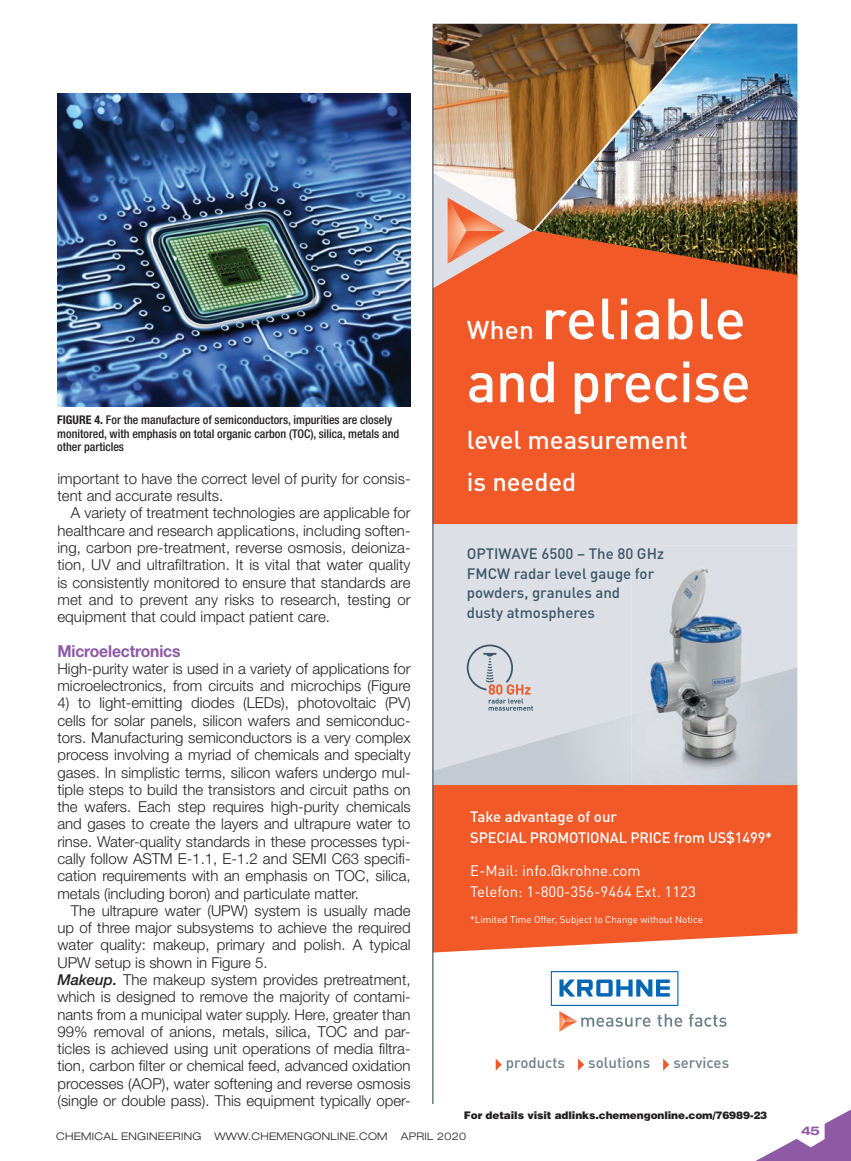
<style>
.page{position:relative;width:851px;height:1161px;background:#fff}
.page>*{position:absolute;margin:0;border:0;box-sizing:border-box;transform-origin:0 0}
.t1{font:500 57px/63px "DIN Pro";letter-spacing:-.015em;color:#fff;text-align:right}
.t2{font:500 25.5px/42px "DIN Pro";color:#fff}
.t3{font:700 16.5px "Helvetica Neue LT Std";letter-spacing:-.01em;color:#8e59a5;scale:.95 1}
.t4{font:300 15px/17.2px "Helvetica Neue LT Std";color:#231f20}
.t5{font:500 15px/19.5px "DIN Pro";color:#3d5668}
.t6{font:500 15px/21px "DIN Pro";letter-spacing:-.01em;color:#fff}
.t7{font:15px/21px "DIN Pro";color:#fff}
.t8{font:500 15px "DIN Pro";color:#6c818c}
.t9{font:500 condensed 12px/13.5px "Helvetica Neue LT Std";color:#231f20}
.t10{font:700 expanded 12px "Helvetica Neue LT Std";color:#8e59a5}
.t11{font:300 expanded 10.5px "Helvetica Neue LT Std";letter-spacing:.03em;color:#231f20}
.t12{font:900 10.5px "Helvetica LT Std";letter-spacing:-.01em;color:#231f20}
.t13{font:9.75px "DIN Pro";color:#fff}
.s1{font-weight:700}
.s2{font-weight:500;font-style:italic}
</style>
<div class="page">
<img style="left:57px;top:93px;width:353px;height:314px">
<div style="left:433px;top:524px;width:364px;height:190px;background:#dce0e6"></div>
<img style="left:432px;top:24px;width:98px;height:207px">
<img style="left:724px;top:24px;width:73px;height:207px">
<img style="left:530px;top:24px;width:194px;height:207px">
<div style="left:433px;top:231px;width:364px;height:293px;background:#f15929"></div>
<svg style="left:447px;top:198px;width:58px;height:66px"></svg>
<img style="left:433px;top:714px;width:198px;height:71px">
<svg style="left:688px;top:1014px;width:38px;height:13px"></svg>
<svg style="left:550px;top:971px;width:132px;height:61px"></svg>
<img style="left:631px;top:545px;width:166px;height:122px">
<img style="left:631px;top:667px;width:166px;height:118px">
<svg style="left:467px;top:645px;width:66px;height:66px"></svg>
<svg style="left:495px;top:1059px;width:7px;height:12px"></svg>
<svg style="left:578px;top:1059px;width:6px;height:12px"></svg>
<svg style="left:663px;top:1059px;width:6px;height:12px"></svg>
<div style="left:433px;top:785px;width:364px;height:168px;background:#f15929"></div>
<hr style="left:432px;top:37px;width:1px;height:1067px;background:#3d5668">
<svg style="left:756px;top:1110px;width:94px;height:51px"></svg>
<p class="t9" style="left:57px;top:413px;width:343px"><span class="s1">FIGURE 4.</span> For the manufacture of semiconductors, impurities are closely monitored, with emphasis on total organic carbon (TOC), silica, metals and other particles</p>
<p class="t4" style="left:57px;top:470px;width:354px">important to have the correct level of purity for consis&shy;tent and accurate results.</p>
<p class="t4" style="left:57px;top:504px;width:355px;text-align:justify;text-indent:14px">A variety of treatment technologies are applicable for healthcare and research applications, including soften&shy;ing, carbon pre-treatment, reverse osmosis, deioniza&shy;tion, UV and ultrafiltration. It is vital that water quality is consistently monitored to ensure that standards are met and to prevent any risks to research, testing or equipment that could impact patient care.</p>
<p class="t3" style="left:57px;top:641px;width:131px">Microelectronics</p>
<p class="t4" style="left:57px;top:660px;width:354px">High-purity water is used in a variety of applications for microelectronics, from circuits and microchips (Figure</p>
<p class="t4" style="left:57px;top:694px;width:355px;text-align:justify">4) to light-emitting diodes (LEDs), photovoltaic (PV) cells for solar panels, silicon wafers and semiconduc&shy;tors. Manufacturing semiconductors is a very complex process involving a myriad of chemicals and specialty gases. In simplistic terms, silicon wafers undergo mul&shy;tiple steps to build the transistors and circuit paths on the wafers. Each step requires high-purity chemicals and gases to create the layers and ultrapure water to rinse. Water-quality standards in these processes typi&shy;cally follow ASTM E-1.1, E-1.2 and SEMI C63 specifi&shy;cation requirements with an emphasis on TOC, silica, metals (including boron) and particulate matter.</p>
<p class="t4" style="left:57px;top:902px;width:355px;text-indent:14px">The ultrapure water (UPW) system is usually made up of three major subsystems to achieve the required water quality: makeup, primary and polish. A typical UPW setup is shown in Figure 5.<br><span class="s2">Makeup.</span> The makeup system provides pretreatment, which is designed to remove the majority of contami&shy;nants from a municipal water supply. Here, greater than 99% removal of anions, metals, silica, TOC and par&shy;ticles is achieved using unit operations of media filtra&shy;tion, carbon filter or chemical feed, advanced oxidation processes (AOP), water softening and reverse osmosis (single or double pass). This equipment typically oper-</p>
<h1 class="t1" style="left:467px;top:281px;width:285px">reliable and precise</h1>
<h2 class="t2" style="left:467px;top:416px;width:223px">level measurement is needed</h2>
<h2 class="t2" style="left:467px;top:306px;width:69px">When</h2>
<p class="t5" style="left:467px;top:542px;width:199px">OPTIWAVE 6500 – The 80 GHz<br>FMCW radar level gauge for powders, granules and<br>dusty atmospheres</p>
<p class="t6" style="left:470px;top:804px;width:303px">Take advantage of our<br>SPECIAL PROMOTIONAL PRICE from US$1499*</p>
<p class="t7" style="left:470px;top:859px;width:227px">E-Mail: info.@krohne.com<br>Telefon: 1-800-356-9464 Ext. 1123</p>
<p class="t13" style="left:470px;top:912px;width:234px">*Limited Time Offer, Subject to Change without Notice</p>
<p class="t8" style="left:506px;top:1051px;width:61px">products</p>
<p class="t8" style="left:588px;top:1051px;width:63px">solutions</p>
<p class="t8" style="left:673px;top:1051px;width:57px">services</p>
<p class="t12" style="left:464px;top:1108px;width:305px">For details visit adlinks.chemengonline.com/76989-23</p>
<p class="t11" style="left:56px;top:1130px;width:146px">CHEMICAL ENGINEERING</p>
<p class="t11" style="left:214px;top:1130px;width:174px">WWW.CHEMENGONLINE.COM</p>
<p class="t11" style="left:401px;top:1130px;width:67px">APRIL 2020</p>
<p class="t10" style="left:801px;top:1123px;width:20px">45</p>
</div>
